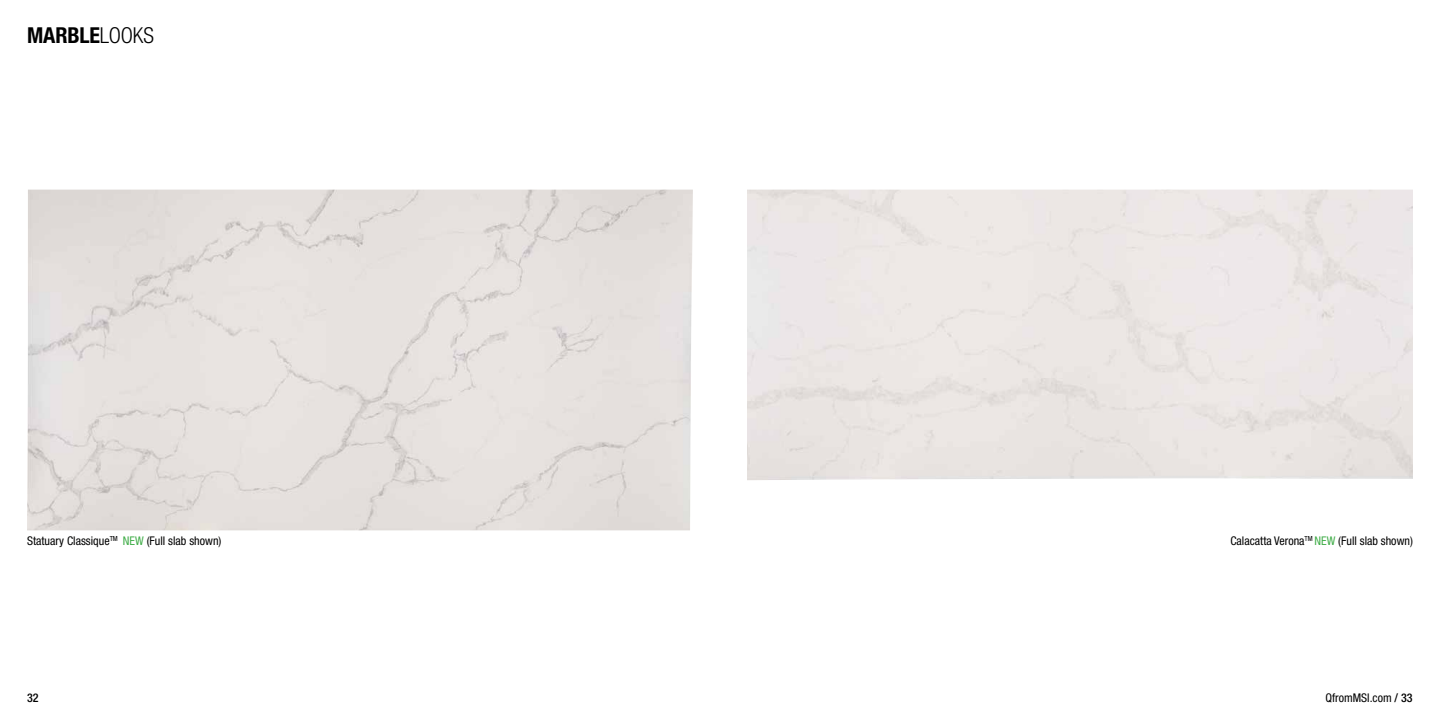
<style>
.page{position:relative;width:1440px;height:720px;background:#fff}
.page>*{position:absolute;margin:0;border:0;box-sizing:border-box;transform-origin:0 0}
.t1{font:700 condensed 22px "Helvetica Neue LT Std";letter-spacing:-.005em;color:#000}
.t2{font:condensed 12px "Helvetica Neue LT Std";color:#000}
.t3{font:500 condensed 12px "Helvetica Neue LT Std";color:#000}
.s1{font-weight:300}
.s2{color:#41ad49}
.s3{font-weight:500}
</style>
<div class="page">
<img style="left:27px;top:190px;width:666px;height:340px">
<h1 class="t1" style="left:27px;top:22px;width:129px">MARBLE<span class="s1">LOOKS</span></h1>
<p class="t2" style="left:27px;top:534px;width:196px">Statuary Classique<sup>TM</sup> <span class="s2">NEW</span> (Full slab shown)</p>
<p class="t2" style="left:1230px;top:534px;width:184px">Calacatta Verona<sup>TM</sup> <span class="s2">NEW</span> (Full slab shown)</p>
<p class="t3" style="left:27px;top:691px;width:13px">32</p>
<p class="t2" style="left:1325px;top:691px;width:89px">QfromMSI.com <span class="s3">/ 33</span></p>
</div>
